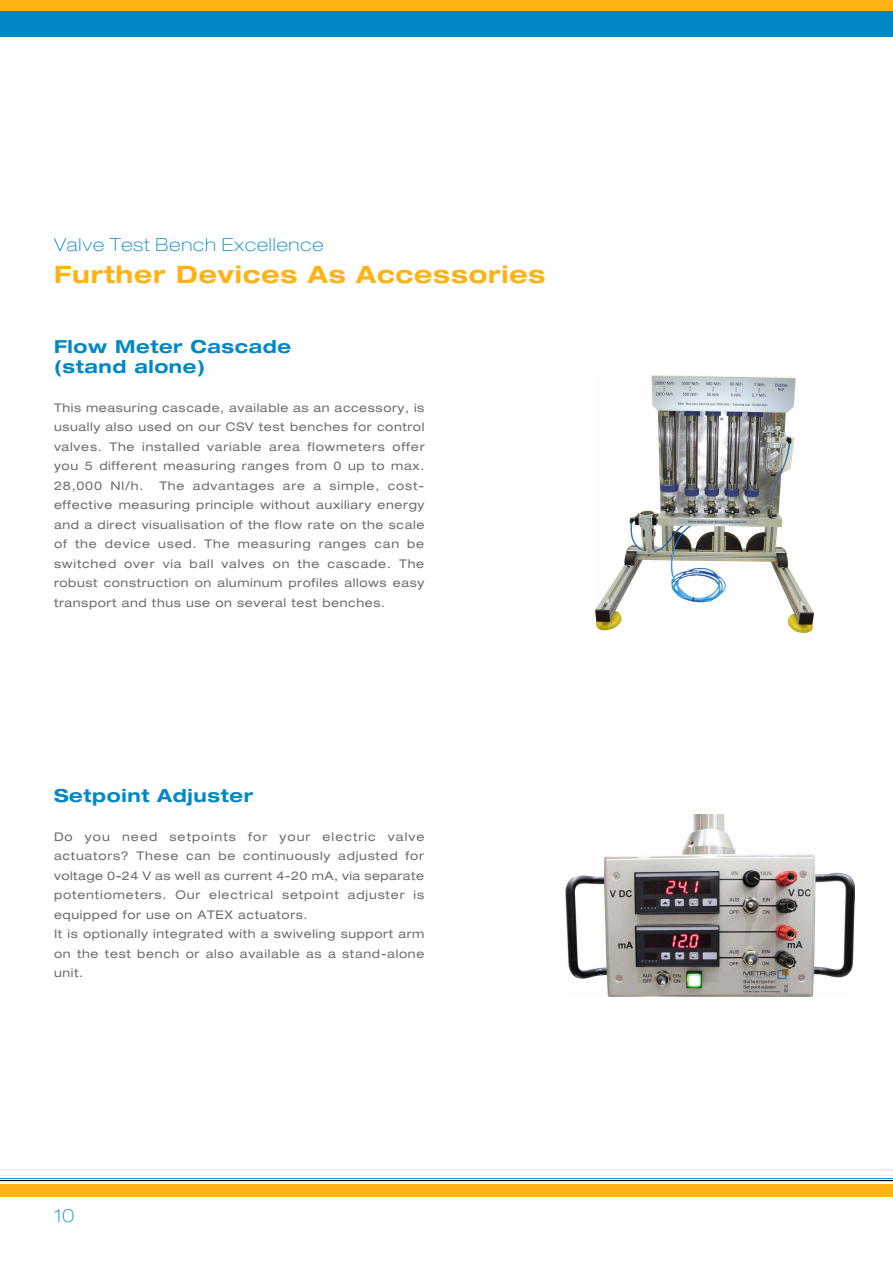
<style>
.page{position:relative;width:893px;height:1263px;background:#fff}
.page>*{position:absolute;margin:0;border:0;box-sizing:border-box;transform-origin:0 0}
.t1{font:700 expanded 24px "Helvetica Neue LT Std";letter-spacing:.035em;color:#fcb316}
.t2{font:700 expanded 18px/19.5px "Helvetica Neue LT Std";letter-spacing:.035em;color:#0088c5}
.t3{font:100 expanded 18px "Helvetica Neue LT Std";letter-spacing:.05em;color:#0088c5}
.t4{font:expanded 12px/19.5px "Helvetica Neue LT Std";letter-spacing:.055em;color:#6d6e71;text-align:justify}
</style>
<div class="page">
<img style="left:595px;top:375px;width:218px;height:258px">
<img style="left:566px;top:814px;width:289px;height:182px">
<div style="left:0;top:0;width:893px;height:11px;background:#fcb316"></div>
<div style="left:0;top:11px;width:893px;height:25px;background:#0088c5"></div>
<div style="left:0;top:1184px;width:893px;height:12px;background:#fcb316"></div>
<img style="left:0;top:1169px;width:892px;height:13px">
<h2 class="t3" style="left:54px;top:234px;width:271px">Valve Test Bench Excellence</h2>
<h1 class="t1" style="left:54px;top:259px;width:493px">Further Devices As Accessories</h1>
<h2 class="t2" style="left:54px;top:336px;width:238px">Flow Meter Cascade (stand alone)</h2>
<p class="t4" style="left:54px;top:397px;width:372px">This measuring cascade, available as an accessory, is usually also used on our CSV test benches for control valves. The installed variable area flowmeters offer you 5 different measuring ranges from 0 up to max.<br>28,000 Nl/h.</p>
<p class="t4" style="left:54px;top:475px;width:372px;text-indent:105px">The advantages are a simple, cost&shy;effective measuring principle without auxiliary energy and a direct visualisation of the flow rate on the scale of the device used. The measuring ranges can be switched over via ball valves on the cascade. The robust construction on aluminum profiles allows easy transport and thus use on several test benches.</p>
<h2 class="t2" style="left:54px;top:785px;width:201px">Setpoint Adjuster</h2>
<p class="t4" style="left:54px;top:826px;width:372px;text-align:left">Do you need setpoints for your electric valve actuators? These can be continuously adjusted for voltage 0-24 V as well as current 4-20 mA, via separate potentiometers. Our electrical setpoint adjuster is equipped for use on ATEX actuators.<br>It is optionally integrated with a swiveling support arm on the test bench or also available as a stand-alone unit.</p>
<h2 class="t3" style="left:54px;top:1205px;width:22px">10</h2>
</div>
